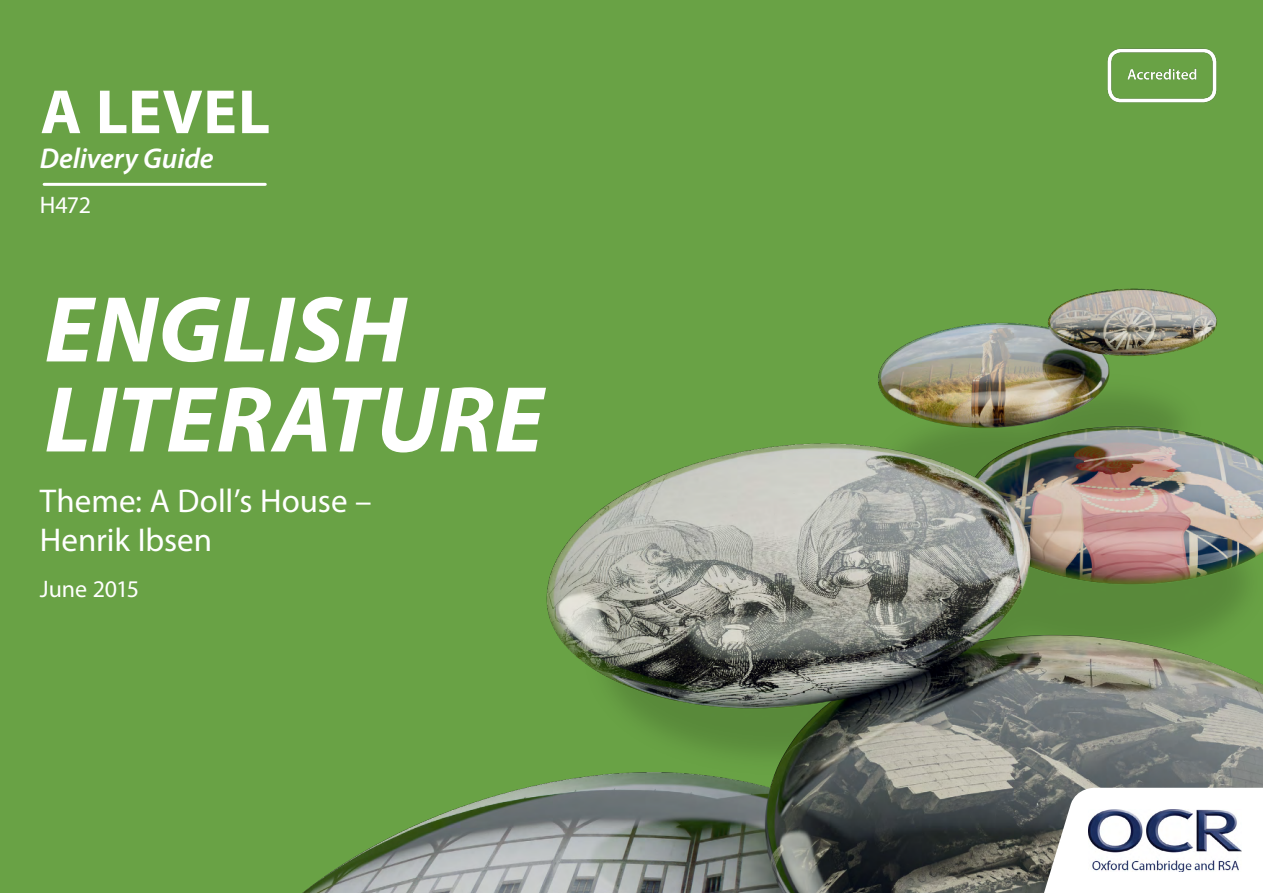
<style>
.page{position:relative;width:1263px;height:893px;background:#69a245}
.page>*{position:absolute;margin:0;border:0;box-sizing:border-box;transform-origin:0 0}
.Cover_main{font:italic 700 94.5px/90px "Myriad Pro";letter-spacing:.005em;color:#fff}
.Cover_1{font:700 63px "Myriad Pro";letter-spacing:.01em;color:#fff}
.Cover_secondary{font:33px/39.6px "Myriad Pro";color:#fff}
.t1{font:italic 600 28.8px "Myriad Pro";letter-spacing:-.005em;color:#fff}
.code_text{font:24px "Myriad Pro";letter-spacing:-.01em;color:#fff}
</style>
<div class="page">
<img style="left:302px;top:288px;width:961px;height:605px">
<svg style="left:1041px;top:788px;width:222px;height:105px;background:#e5e5e5"></svg>
<img style="left:1089px;top:809px;width:153px;height:63px">
<hr style="left:44px;top:183px;width:221px;height:3px;background:#fff">
<img style="left:1107px;top:48px;width:110px;height:55px">
<p class="Cover_1" style="left:40px;top:71px;width:231px">A LEVEL</p>
<p class="t1" style="left:40px;top:140px;width:175px">Delivery Guide</p>
<h4 class="code_text" style="left:40px;top:190px;width:53px">H472</h4>
<p class="Cover_main" style="left:45px;top:282px;width:500px">ENGLISH<br>LITERATURE</p>
<p class="Cover_secondary" style="left:40px;top:480px;width:333px">Theme: A Doll’s House –<br>Henrik Ibsen</p>
<h4 class="code_text" style="left:40px;top:574px;width:101px">June 2015</h4>
</div>
